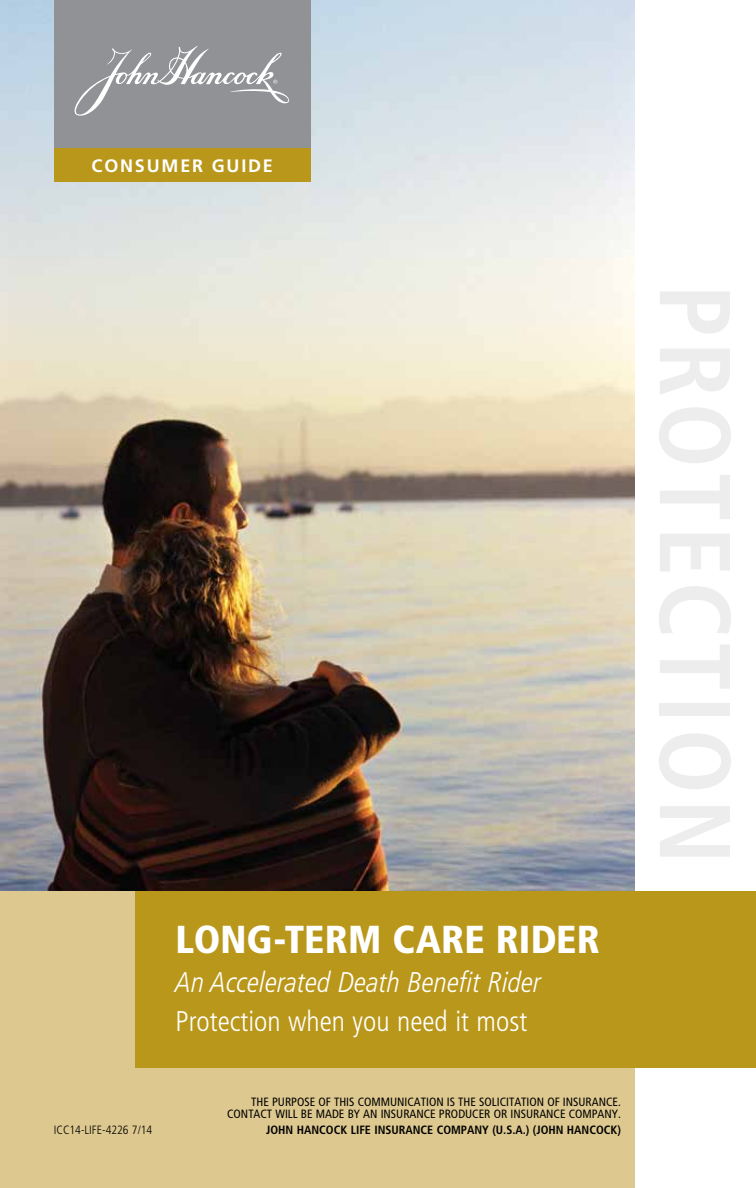
<style>
.page{position:relative;width:756px;height:1188px;background:#fff}
.page>*{position:absolute;margin:0;border:0;box-sizing:border-box;transform-origin:0 0}
.t1{font:900 condensed 39px "Frutiger LT Pro";color:#fff}
.t2{font:italic 300 condensed 28.5px "Frutiger LT Pro";color:#fff}
.t3{font:300 condensed 28.5px "Frutiger LT Pro";color:#fff}
.t4{font:700 18px "Frutiger LT Pro";letter-spacing:.1em;color:#fff}
.t5{font:condensed 12px/12.8px "Frutiger LT Pro";color:#000;text-align:right}
.t6{font:700 condensed 12px "Frutiger LT Pro";color:#000}
.t7{font:300 condensed 12px "Frutiger LT Pro";color:#000}
</style>
<div class="page">
<img style="left:0;top:0;width:634px;height:891px">
<div style="left:0;top:891px;width:634px;height:297px;background:#ddc88f"></div>
<div style="left:54px;top:0;width:256px;height:148px;background:#909295"></div>
<svg style="left:74px;top:46px;width:215px;height:70px"></svg>
<div style="left:54px;top:148px;width:256px;height:34px;background:#b9971a"></div>
<div style="left:135px;top:891px;width:621px;height:176px;background:#b9971a"></div>
<h3 class="t4" style="left:92px;top:155px;width:183px">CONSUMER GUIDE</h3>
<h1 class="t1" style="left:176px;top:916px;width:426px">LONG-TERM CARE RIDER</h1>
<h2 class="t2" style="left:176px;top:966px;width:368px">An Accelerated Death Benefit Rider</h2>
<h2 class="t3" style="left:176px;top:1005px;width:353px">Protection when you need it most</h2>
<p class="t5" style="left:227px;top:1095px;width:395px">THE PURPOSE OF THIS COMMUNICATION IS THE SOLICITATION OF INSURANCE.<br>CONTACT WILL BE MADE BY AN INSURANCE PRODUCER OR INSURANCE COMPANY.</p>
<p class="t7" style="left:54px;top:1123px;width:100px">ICC14-LIFE-4226 7/14</p>
<p class="t6" style="left:266px;top:1123px;width:356px">JOHN HANCOCK LIFE INSURANCE COMPANY (U.S.A.) (JOHN HANCOCK)</p>
</div>
